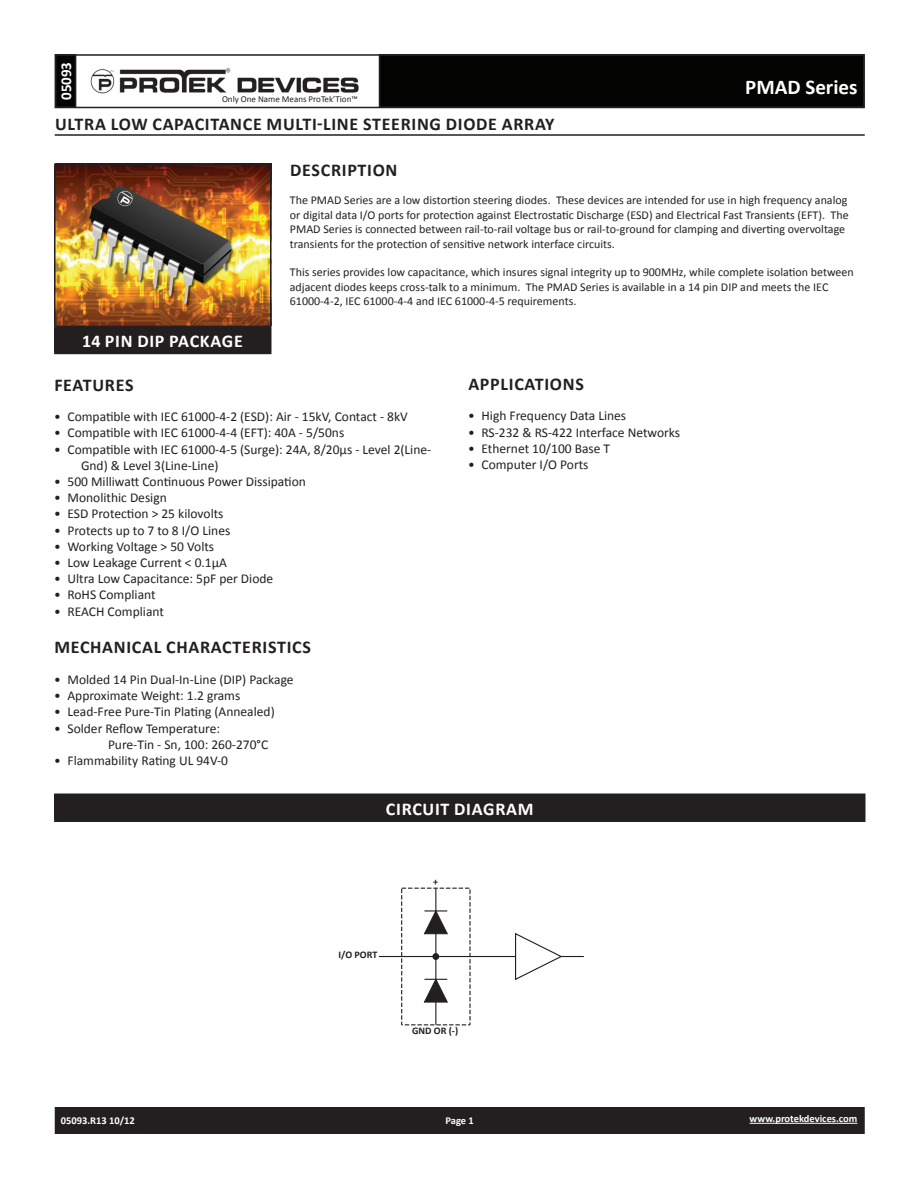
<style>
.page{position:relative;width:918px;height:1188px;background:#fff}
.page>*{position:absolute;margin:0;border:0;box-sizing:border-box;transform-origin:0 0}
.t1{font:700 21px "Calibri";color:#fff}
.t2{font:700 18px "Calibri";letter-spacing:.04em;color:#231f20}
.t3{font:700 18px "Calibri";letter-spacing:.04em;color:#fff}
.t4{font:700 15px "Calibri";color:#fff}
.t5{font:13.5px/16.2px "Calibri";color:#231f20}
.t6{font:12px/14.4px "Calibri";color:#231f20}
.t7{font:700 10.5px "Calibri";color:#fff}
.t8{font:700 10.2px "Calibri";color:#231f20}
.t9{font:9px "Calibri";color:#231f20}
</style>
<div class="page">
<div style="left:56px;top:1108px;width:808px;height:25px;background:#231f20"></div>
<div style="left:55px;top:1107px;width:810px;height:27px;border:2px solid #231f20"></div>
<div style="left:56px;top:55px;width:20px;height:52px;background:#040503"></div>
<div style="left:55px;top:54px;width:21px;height:54px;border:2px solid #231f20"></div>
<div style="left:380px;top:55px;width:484px;height:52px;background:#040503"></div>
<div style="left:55px;top:54px;width:810px;height:54px;border:2px solid #231f20"></div>
<img style="left:90px;top:68px;width:269px;height:26px">
<hr style="left:750px;top:1123px;width:107px;height:1px;background:#fff">
<hr style="left:55px;top:134px;width:810px;height:2px;background:#231f20">
<div style="left:55px;top:794px;width:810px;height:27px;background:#231f20"></div>
<hr style="left:54px;top:794px;width:812px;height:1px;background:#231f20">
<hr style="left:54px;top:795px;width:2px;height:25px;background:#231f20">
<hr style="left:864px;top:795px;width:2px;height:25px;background:#231f20">
<hr style="left:54px;top:820px;width:812px;height:2px;background:#231f20">
<img style="left:56px;top:165px;width:214px;height:161px">
<div style="left:55px;top:326px;width:216px;height:27px;background:#231f20"></div>
<hr style="left:54px;top:164px;width:218px;height:1px;background:#231f20">
<hr style="left:54px;top:165px;width:2px;height:161px;background:#231f20">
<hr style="left:270px;top:165px;width:2px;height:161px;background:#231f20">
<hr style="left:54px;top:326px;width:218px;height:1px;background:#231f20">
<hr style="left:54px;top:327px;width:2px;height:26px;background:#231f20">
<hr style="left:270px;top:327px;width:2px;height:26px;background:#231f20">
<hr style="left:54px;top:353px;width:218px;height:1px;background:#231f20">
<hr style="left:379px;top:956px;width:137px;height:1px;background:#231f20">
<svg style="left:514px;top:933px;width:70px;height:47px"></svg>
<svg style="left:401px;top:888px;width:70px;height:137px"></svg>
<p class="t4" style="left:56px;top:100px;width:40px;rotate:-90deg">05093</p>
<p class="t9" style="left:222px;top:93px;width:137px">Only One Name Means ProTek’Tion™</p>
<h1 class="t1" style="left:745px;top:74px;width:114px">PMAD SERIES</h1>
<h2 class="t2" style="left:55px;top:112px;width:459px">ULTRA LOW CAPACITANCE MULTI-LINE STEERING DIODE ARRA</h2>
<h2 class="t2" style="left:545px;top:112px;width:11px">Y</h2>
<h2 class="t2" style="left:290px;top:158px;width:109px">DESCRIPTION</h2>
<p class="t6" style="left:290px;top:193px;width:560px">The PMAD Series are a low distortion steering diodes. These devices are intended for use in high frequency analog or digital data I/O ports for protection against Electrostatic Discharge (ESD) and Electrical Fast Transients (EFT). The PMAD Series is connected between rail-to-rail voltage bus or rail-to-ground for clamping and diverting overvoltage transients for the protection of sensitive network interface circuits.</p>
<p class="t6" style="left:290px;top:265px;width:566px">This series provides low capacitance, which insures signal integrity up to 900MHz, while complete isolation between adjacent diodes keeps cross-talk to a minimum. The PMAD Series is available in a 14 pin DIP and meets the IEC<br>61000-4-2, IEC 61000-4-4 and IEC 61000-4-5 requirements.</p>
<h2 class="t3" style="left:82px;top:329px;width:162px">14 PIN DIP PACKAGE</h2>
<h2 class="t2" style="left:54px;top:373px;width:79px">FEATURES</h2>
<p class="t5" style="left:54px;top:409px;width:355px">• Compatible with IEC 61000-4-2 (ESD): Air - 15kV, Contact - 8kV</p>
<p class="t5" style="left:54px;top:425px;width:292px">• Compatible with IEC 61000-4-4 (EFT): 40A - 5/50ns</p>
<p class="t5" style="left:81px;top:441px;width:352px;text-indent:-27px">• Compatible with IEC 61000-4-5 (Surge): 24A, 8/20µs - Level 2(Line-<br>Gnd) &amp; Level 3(Line-Line)</p>
<p class="t5" style="left:54px;top:473px;width:253px">• 500 Milliwatt Continuous Power Dissipation</p>
<p class="t5" style="left:54px;top:490px;width:114px">• Monolithic Design</p>
<p class="t5" style="left:54px;top:506px;width:171px">• ESD Protection &gt; 25 kilovolts</p>
<p class="t5" style="left:54px;top:522px;width:178px">• Protects up to 7 to 8 I/O Lines</p>
<p class="t5" style="left:54px;top:538px;width:162px">• Working Voltage &gt; 50 Volts</p>
<p class="t5" style="left:54px;top:554px;width:175px">• Low Leakage Current &lt; 0.1µA</p>
<p class="t5" style="left:54px;top:571px;width:221px">• Ultra Low Capacitance: 5pF per Diode</p>
<p class="t5" style="left:54px;top:587px;width:103px">• RoHS Compliant</p>
<p class="t5" style="left:54px;top:603px;width:111px">• REACH Compliant</p>
<h2 class="t2" style="left:54px;top:636px;width:147px">MECHANICAL CHARA</h2>
<h2 class="t2" style="left:222px;top:636px;width:89px">CTERISTICS</h2>
<p class="t5" style="left:54px;top:671px;width:241px">• Molded 14 Pin Dual-In-Line (DIP) Package</p>
<p class="t5" style="left:54px;top:688px;width:188px">• Approximate Weight: 1.2 grams</p>
<p class="t5" style="left:54px;top:704px;width:222px">• Lead-Free Pure-Tin Plating (Annealed)</p>
<p class="t5" style="left:108px;top:720px;width:162px;text-indent:-54px">• Solder Reflow Temperature:<br>Pure-Tin - Sn, 100: 260-270°C</p>
<p class="t5" style="left:54px;top:752px;width:176px">• Flammability Rating UL 94V-0</p>
<h2 class="t2" style="left:468px;top:372px;width:116px">APPLICATIONS</h2>
<p class="t5" style="left:468px;top:408px;width:160px">• High Frequency Data Lines</p>
<p class="t5" style="left:468px;top:424px;width:214px">• RS-232 &amp; RS-422 Interface Networks</p>
<p class="t5" style="left:468px;top:440px;width:144px">• Ethernet 10/100 Base T</p>
<p class="t5" style="left:468px;top:457px;width:122px">• Computer I/O Ports</p>
<h2 class="t3" style="left:386px;top:797px;width:37px">CI RCUIT</h2>
<h2 class="t3" style="left:454px;top:797px;width:81px">DIAGRAM</h2>
<p class="t8" style="left:338px;top:948px;width:41px">I/O PORT</p>
<p class="t8" style="left:433px;top:875px;width:7px">+</p>
<p class="t8" style="left:412px;top:1024px;width:48px">GND OR (-)</p>
<p class="t7" style="left:61px;top:1114px;width:76px">05093.R13 10/12</p>
<p class="t7" style="left:446px;top:1114px;width:30px">PAGE 1</p>
<p class="t7" style="left:750px;top:1112px;width:109px">WWW.PROTEKDEVICES.COM</p>
</div>
